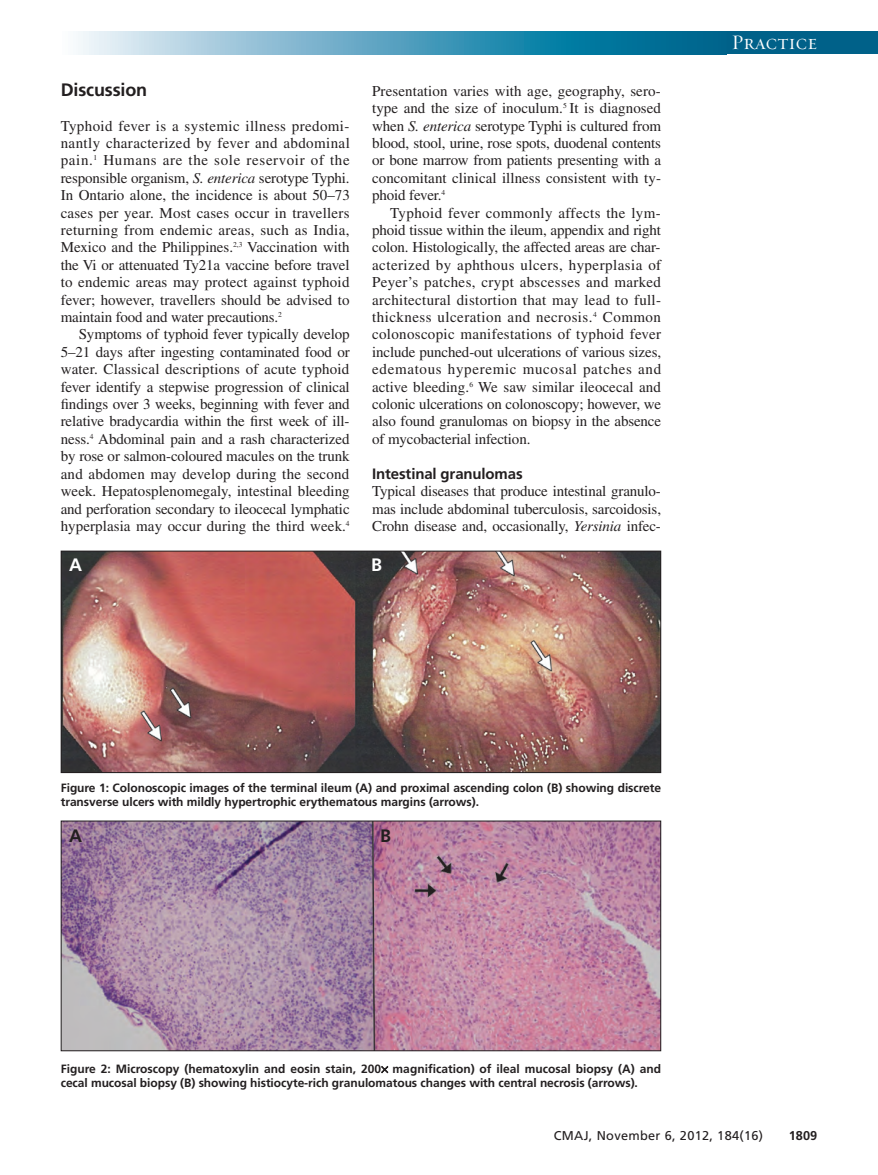
<style>
.page{position:relative;width:878px;height:1175px;background:#fff}
.page>*{position:absolute;margin:0;border:0;box-sizing:border-box;transform-origin:0 0}
.t1{font:21px "Requiem Display HTF Small Caps";letter-spacing:.005em;color:#fff}
.t2{font:700 18px "Frutiger LT Std";letter-spacing:-.01em;color:#231f20}
.t3{font:700 18px "Frutiger";color:#231f20}
.t4{font:700 18px "Frutiger";color:#fff}
.t5{font:15px/17.4px "Times LT Std";letter-spacing:-.01em;color:#231f20;text-align:justify}
.t6{font:700 15px "Frutiger LT Std";letter-spacing:-.01em;color:#231f20}
.t7{font:12.75px "Frutiger LT Std";letter-spacing:.025em;color:#231f20}
.t8{font:700 12.75px "Frutiger LT Std";color:#231f20}
.t9{font:700 12px/14.2px "Frutiger LT Std";letter-spacing:-.005em;color:#231f20}
.s1{font-style:italic}
</style>
<div class="page">
<div style="left:716px;top:32px;width:162px;height:22px;background:#006189"></div>
<svg style="left:78px;top:32px;width:638px;height:22px;background:#5ba4c0"></svg>
<img style="left:63px;top:822px;width:596px;height:227px">
<div style="left:61px;top:820px;width:600px;height:231px;border:1px solid #231f20"></div>
<img style="left:63px;top:552px;width:596px;height:219px">
<div style="left:61px;top:550px;width:600px;height:223px;border:1px solid #231f20"></div>
<p class="t2" style="left:61px;top:82px;width:88px">Discussion</p>
<p class="t5" style="left:61px;top:118px;width:290px">Typhoid fever is a systemic illness predomi&shy;nantly characterized by fever and abdominal pain.<sup>1</sup> Humans are the sole reservoir of the responsible organism, <span class="s1">S. enterica</span> serotype Typhi.<br>In Ontario alone, the incidence is about 50–73 cases per year. Most cases occur in travellers returning from endemic areas, such as India, Mexico and the Philippines.<sup>2,3</sup> Vaccination with the Vi or attenuated Ty21a vaccine before travel to endemic areas may protect against typhoid fever; however, travellers should be advised to maintain food and water precautions.<sup>2</sup></p>
<p class="t5" style="left:61px;top:327px;width:290px;text-indent:18px">Symptoms of typhoid fever typically develop 5–21 days after ingesting contaminated food or water. Classical descriptions of acute typhoid fever identify a stepwise progression of clinical findings over 3 weeks, beginning with fever and relative bradycardia within the first week of ill&shy;ness.<sup>4</sup> Abdominal pain and a rash characterized by rose or salmon-coloured macules on the trunk and abdomen may develop during the second week. Hepatosplenomegaly, intestinal bleeding and perforation secondary to ileocecal lymphatic hyperplasia may occur during the third week.<sup>4</sup></p>
<p class="t5" style="left:372px;top:84px;width:290px">Presentation varies with age, geography, sero - type and the size of inoculum.<sup>5</sup> It is diagnosed when <span class="s1">S. enterica</span> serotype Typhi is cultured from blood, stool, urine, rose spots, duodenal contents or bone marrow from patients presenting with a concomitant clinical illness consistent with ty - phoid fever.<sup>4</sup></p>
<p class="t5" style="left:372px;top:205px;width:290px;text-indent:18px">Typhoid fever commonly affects the lym&shy;phoid tissue within the ileum, appendix and right colon. Histologically, the affected areas are char&shy;acterized by aph thous ulcers, hyperplasia of Peyer’s patches, crypt abscesses and marked architectural distortion that may lead to full&shy;thickness ulceration and necrosis.<sup>4</sup> Common colonoscopic manifestations of typhoid fever include punched-out ulcerations of various sizes, edematous hyperemic mucosal patches and active bleeding.<sup>6</sup> We saw similar ileocecal and colonic ulcerations on colonoscopy; however, we also found granulomas on biopsy in the absence of mycobacterial infection.</p>
<p class="t6" style="left:372px;top:467px;width:152px">Intestinal granulomas</p>
<p class="t5" style="left:372px;top:484px;width:290px">Typical diseases that produce intestinal granulo&shy;mas include abdominal tuberculosis, sarcoidosis, Crohn disease and, occasionally, <span class="s1">Yersinia</span> infec-</p>
<p class="t4" style="left:69px;top:557px;width:14px">A</p>
<p class="t4" style="left:371px;top:557px;width:12px">B</p>
<h1 class="t1" style="left:731px;top:30px;width:87px">Practice</h1>
<p class="t9" style="left:61px;top:781px;width:602px">Figure 1: Colonoscopic images of the terminal ileum (A) and proximal ascending colon (B) showing discrete transverse ulcers with mildly hypertrophic erythematous margins (arrows).</p>
<p class="t3" style="left:69px;top:828px;width:14px">A</p>
<p class="t3" style="left:380px;top:828px;width:12px">B</p>
<p class="t9" style="left:61px;top:1062px;width:602px">Figure 2: Microscopy (hematoxylin and eosin stain, 200 magnification) of ileal mucosal biopsy (A) and cecal mucosal biopsy (B) showing histiocyte-rich granulomatous changes with central necrosis (arrows).</p>
<p class="t7" style="left:553px;top:1130px;width:211px">CMAJ, November 6, 2012, 184(16)</p>
<p class="t8" style="left:788px;top:1130px;width:30px">1809</p>
</div>
